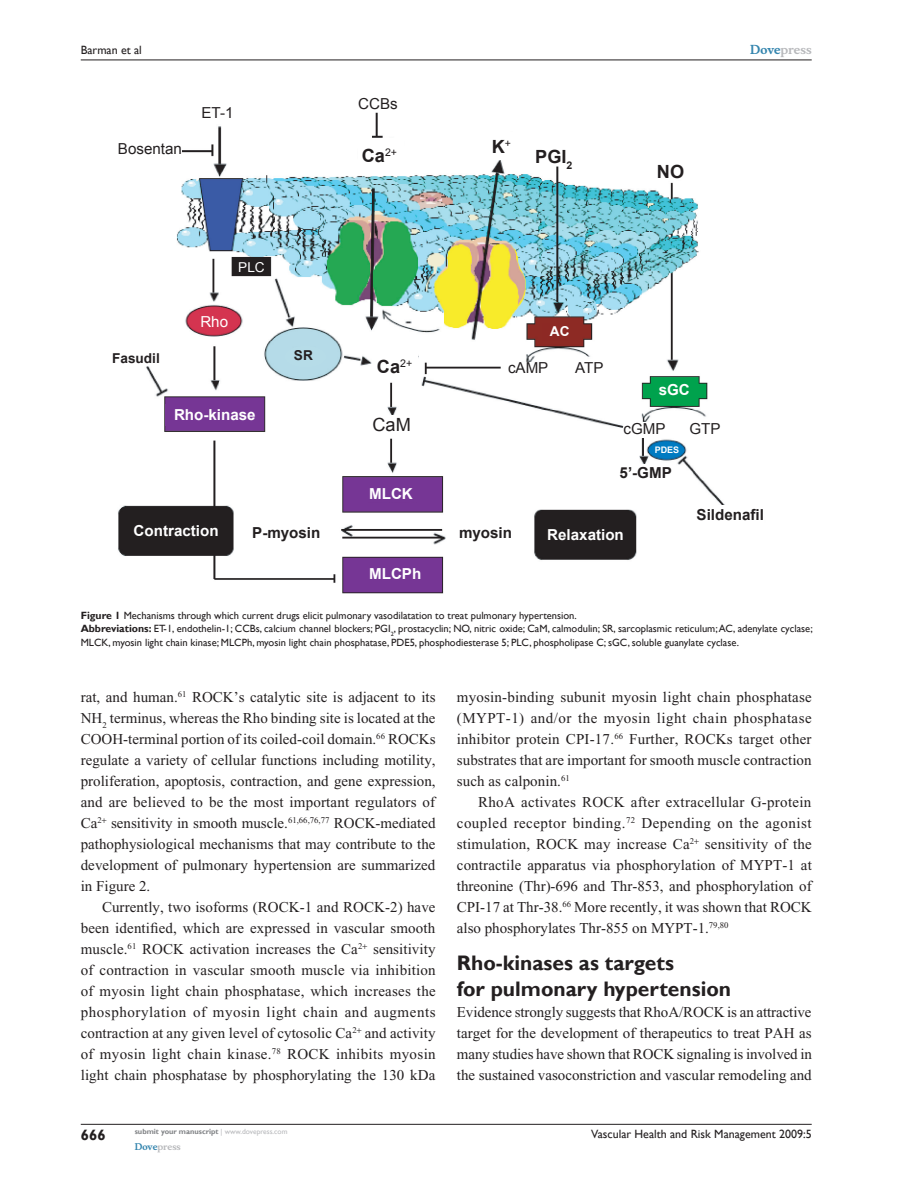
<style>
.page{position:relative;width:918px;height:1188px;background:#fff}
.page>*{position:absolute;margin:0;border:0;box-sizing:border-box;transform-origin:0 0}
.t1{font:700 21px/25.2px "Gill Sans";color:#231f20}
.t2{font:700 18.15px "Arial";color:#231f20}
.t3{font:18.15px "Arial";color:#231f20}
.t4{font:700 15.15px "Arial";color:#fff}
.t5{font:15.15px "Arial";color:#231f20}
.t6{font:700 15.15px "Arial";color:#231f20}
.t7{font:15.15px "Arial";color:#fff}
.t8{font:15px/21px "Times New Roman";letter-spacing:.005em;color:#231f20;text-align:justify}
.t9{font:700 15px "Gill Sans";color:#231f20}
.t10{font:700 13.65px "Arial";color:#231f20}
.t11{font:13.65px "Arial";color:#fff}
.t12{font:700 13.65px "Arial";color:#fff}
.t13{font:12px "Gill Sans";color:#231f20}
.t14{font:700 12px "Musee";color:#b8b9bc}
.t15{font:10.5px/13.5px "Gill Sans";color:#231f20}
.t16{font:700 9px "Musee";color:#b8b9bc}
.t17{font:700 9px "Arial";color:#fff}
.t18{font:700 7.5px "Gill Sans";color:#808285}
.s1{color:#3485ae}
.s2{font-weight:700}
.s3{font-weight:400;color:#b8b9bc}
</style>
<div class="page">
<hr style="left:81px;top:1124px;width:731px;height:1px;background:#231f20">
<hr style="left:81px;top:60px;width:731px;height:1px;background:#231f20">
<img style="left:118px;top:112px;width:607px;height:482px">
<div style="left:114px;top:141px;width:68px;height:21px;background:#fff"></div>
<div style="left:183px;top:102px;width:67px;height:20px;background:#fff"></div>
<div style="left:358px;top:138px;width:46px;height:30px;background:#fff"></div>
<div style="left:480px;top:133px;width:38px;height:27px;background:#fff"></div>
<div style="left:110px;top:349px;width:53px;height:17px;background:#fff"></div>
<div style="left:533px;top:146px;width:46px;height:19px;background:#fff"></div>
<div style="left:652px;top:161px;width:47px;height:19px;background:#fff"></div>
<div style="left:237px;top:260px;width:27px;height:14px;background:#231f20"></div>
<div style="left:192px;top:311px;width:42px;height:22px;background:#d43450;border-radius:50%"></div>
<div style="left:284px;top:346px;width:42px;height:22px;background:#b6dce8;border-radius:50%"></div>
<div style="left:166px;top:404px;width:98px;height:22px;background:#763695"></div>
<div style="left:128px;top:520px;width:99px;height:20px;background:#231f20"></div>
<div style="left:373px;top:344px;width:45px;height:34px;background:#fff"></div>
<div style="left:248px;top:523px;width:76px;height:25px;background:#fff"></div>
<div style="left:370px;top:416px;width:43px;height:18px;background:#fff"></div>
<div style="left:365px;top:483px;width:55px;height:19px;background:#763695"></div>
<div style="left:361px;top:564px;width:62px;height:20px;background:#763695"></div>
<div style="left:456px;top:525px;width:60px;height:21px;background:#fff"></div>
<div style="left:539px;top:524px;width:91px;height:20px;background:#231f20"></div>
<div style="left:543px;top:323px;width:27px;height:17px;background:#8d2924"></div>
<div style="left:507px;top:362px;width:44px;height:13px;background:#fff"></div>
<div style="left:566px;top:362px;width:43px;height:12px;background:#fff"></div>
<div style="left:686px;top:420px;width:36px;height:17px;background:#fff"></div>
<div style="left:624px;top:422px;width:41px;height:16px;background:#fff"></div>
<div style="left:692px;top:505px;width:72px;height:23px;background:#fff"></div>
<div style="left:619px;top:464px;width:56px;height:17px;background:#fff"></div>
<div style="left:654px;top:381px;width:40px;height:18px;background:#00a24d"></div>
<div style="left:653px;top:446px;width:28px;height:8px;background:#007bc2"></div>
<p class="t13" style="left:81px;top:43px;width:63px">Barman et al</p>
<p class="t14" style="left:750px;top:43px;width:63px"><span class="s1">Dove</span>press</p>
<p class="t5" style="left:118px;top:139px;width:65px">Bosentan</p>
<p class="t5" style="left:202px;top:103px;width:33px">ET-1</p>
<p class="t11" style="left:238px;top:258px;width:28px">PLC</p>
<p class="t7" style="left:200px;top:312px;width:29px">Rho</p>
<p class="t10" style="left:112px;top:349px;width:49px">Fasudil</p>
<p class="t10" style="left:294px;top:346px;width:20px">SR</p>
<p class="t4" style="left:174px;top:404px;width:83px">Rho-kinase</p>
<p class="t5" style="left:358px;top:93px;width:41px">CCBs</p>
<p class="t2" style="left:362px;top:144px;width:37px">Ca<sup>2+</sup></p>
<p class="t2" style="left:377px;top:354px;width:37px">Ca<sup>2+</sup></p>
<p class="t3" style="left:372px;top:413px;width:40px">CaM</p>
<p class="t4" style="left:369px;top:484px;width:45px">MLCK</p>
<p class="t2" style="left:492px;top:135px;width:21px">K<sup>+</sup></p>
<p class="t2" style="left:535px;top:145px;width:39px">PGI<sub>2</sub></p>
<p class="t2" style="left:657px;top:160px;width:29px">NO</p>
<p class="t12" style="left:550px;top:322px;width:21px">AC</p>
<p class="t5" style="left:508px;top:358px;width:42px">cAMP</p>
<p class="t5" style="left:575px;top:358px;width:30px">ATP</p>
<p class="t4" style="left:659px;top:379px;width:33px">sGC</p>
<p class="t5" style="left:624px;top:419px;width:44px">cGMP</p>
<p class="t17" style="left:655px;top:444px;width:26px">PDES</p>
<p class="t6" style="left:620px;top:462px;width:54px">5’-GMP</p>
<p class="t5" style="left:690px;top:418px;width:33px">GTP</p>
<p class="t6" style="left:697px;top:505px;width:69px">Sildenafil</p>
<p class="t4" style="left:134px;top:521px;width:86px">Contraction</p>
<p class="t6" style="left:252px;top:522px;width:70px">P-myosin</p>
<p class="t6" style="left:459px;top:523px;width:55px">myosin</p>
<p class="t4" style="left:547px;top:524px;width:78px">Relaxation</p>
<p class="t4" style="left:369px;top:564px;width:54px">MLCPh</p>
<p class="t15" style="left:81px;top:608px;width:733px"><span class="s2">Figure 1</span> Mechanisms through which current drugs elicit pulmonary vasodilatation to treat pulmonary hypertension.<br><span class="s2">Abbreviations:</span> ET-1, endothelin-1; CCBs, calcium channel blockers; PGI <sub>2</sub>, prostacyclin; NO, nitric oxide; CaM, calmodulin; SR, sarcoplasmic reticulum; AC, adenylate cyclase;<br>MLCK, myosin light chain kinase; MLCPh, myosin light chain phosphatase, PDE5, phosphodiesterase 5; PLC, phospholipase C; sGC, soluble guanylate cyclase.</p>
<p class="t8" style="left:81px;top:686px;width:356px">rat, and human.<sup>61</sup> ROCK’s catalytic site is adjacent to its NH<sub>2</sub> terminus, whereas the Rho binding site is located at the COOH-terminal portion of its coiled-coil domain.<sup>66</sup> ROCKs regulate a variety of cellular functions including motility, proliferation, apoptosis, contraction, and gene expression, and are believed to be the most important regulators of Ca<sup>2</sup> sensitivity in smooth muscle.<sup>61,66,76,77</sup> ROCK-mediated pathophysiological mechanisms that may contribute to the development of pulmonary hypertension are summarized in Figure 2.</p>
<p class="t8" style="left:81px;top:896px;width:357px;text-indent:21px">Currently, two isoforms (ROCK-1 and ROCK-2) have been identified, which are expressed in vascular smooth muscle.<sup>61</sup> ROCK activation increases the Ca<sup>2</sup> sensitivity of contraction in vascular smooth muscle via inhibition of myosin light chain phosphatase, which increases the phosphorylation of myosin light chain and augments contraction at any given level of cytosolic Ca<sup>2</sup> and activity of myosin light chain kinase.<sup>78</sup> ROCK inhibits myosin light chain phosphatase by phosphorylating the 130 kDa</p>
<p class="t8" style="left:457px;top:686px;width:356px">myosin-binding subunit myosin light chain phosphatase (MYPT-1) and/or the myosin light chain phosphatase inhibitor protein CPI-17.<sup>66</sup> Further, ROCKs target other substrates that are important for smooth muscle contraction such as calponin.<sup>61</sup></p>
<p class="t8" style="left:457px;top:791px;width:357px;text-indent:21px">RhoA activates ROCK after extracellular G-protein coupled receptor binding.<sup>72</sup> Depending on the agonist stimulation, ROCK may increase Ca<sup>2</sup> sensitivity of the contractile apparatus via phosphorylation of MYPT-1 at threonine (Thr)-696 and Thr-853, and phosphorylation of CPI-17 at Thr-38.<sup>66</sup> More recently, it was shown that ROCK also phosphorylates Thr-855 on MYPT-1.<sup>79,80</sup></p>
<h1 class="t1" style="left:457px;top:951px;width:276px">Rho-kinases as targets<br>for pulmonary hypertension</h1>
<p class="t8" style="left:457px;top:1001px;width:357px">Evidence strongly suggests that RhoA/ROCK is an attractive target for the development of therapeutics to treat PAH as many studies have shown that ROCK signaling is involved in the sustained vasoconstriction and vascular remodeling and</p>
<p class="t9" style="left:81px;top:1126px;width:26px">666</p>
<p class="t13" style="left:591px;top:1127px;width:222px">Vascular Health and Risk Management 2009:5</p>
<p class="t18" style="left:135px;top:1127px;width:154px">submit your manuscript <span class="s3">| www.dovepress.com</span></p>
<p class="t16" style="left:135px;top:1141px;width:48px"><span class="s1">Dove</span>press</p>
</div>
